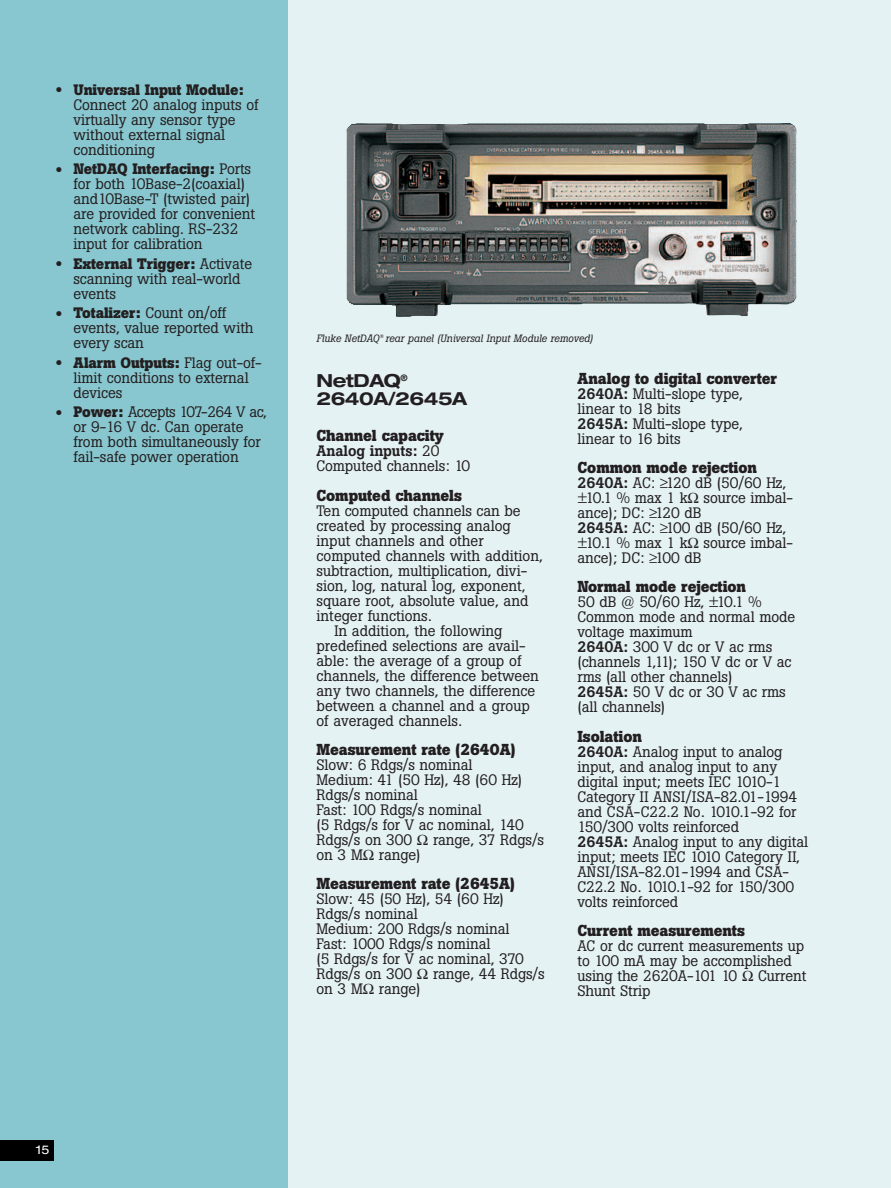
<style>
.page{position:relative;width:891px;height:1188px;background:#fff}
.page>*{position:absolute;margin:0;border:0;box-sizing:border-box;transform-origin:0 0}
.t1{font:700 expanded 18px/18px "Helvetica Neue";letter-spacing:-.025em;color:#231f20}
.t2{font:700 15.75px "Boton";letter-spacing:-.005em;color:#231f20}
.t3{font:15px/15px "Boton";letter-spacing:-.005em;color:#231f20}
.t4{font:expanded 12px "Helvetica Neue";color:#fff}
.t5{font:italic 10.5px "Boton";color:#231f20}
.s1{font-size:21px}
.s2{font-weight:700}
.s3{font-weight:500}
</style>
<div class="page">
<div style="left:213px;top:0;width:678px;height:1188px;background:#e5f2f4"></div>
<div style="left:0;top:0;width:288px;height:1188px;background:#89c7d0"></div>
<img style="left:347px;top:123px;width:450px;height:194px">
<div style="left:0;top:1141px;width:54px;height:20px;background:#000001"></div>
<p class="t3" style="left:73px;top:84px;width:187px;text-indent:-18px"><span class="s1">•</span> <span class="s2">Universal Input Module:<br></span>Connect 20 analog inputs of virtually any sensor type without external signal conditioning</p>
<p class="t3" style="left:73px;top:163px;width:183px;text-indent:-18px"><span class="s1">•</span> <span class="s2">NetDAQ Interfacing:</span> Ports for both 10Base-2(coaxial) and10Base-T (twisted pair) are provided for convenient network cabling. RS-232 input for calibration</p>
<p class="t3" style="left:73px;top:258px;width:180px;text-indent:-18px"><span class="s1">•</span> <span class="s2">External Trigger:</span> Activate scanning with real-world events</p>
<p class="t3" style="left:73px;top:307px;width:182px;text-indent:-18px"><span class="s1">•</span> <span class="s2">Totalizer:</span> Count on/off events, value reported with every scan</p>
<p class="t3" style="left:73px;top:357px;width:190px;text-indent:-18px"><span class="s1">•</span> <span class="s2">Alarm Outputs:</span> Flag out-of&shy;limit conditions to external devices</p>
<p class="t3" style="left:73px;top:406px;width:195px;text-indent:-18px"><span class="s1">•</span> <span class="s2">Power:</span> Accepts 107-264 V ac, or 9-16 V dc. Can operate from both simultaneously for fail-safe power operation</p>
<p class="t5" style="left:316px;top:334px;width:278px">Fluke NetDAQ<sup>®</sup> rear panel (Universal Input Module removed)</p>
<p class="t1" style="left:317px;top:374px;width:152px">NetDAQ<sup>®<br></sup>2640A/2645A</p>
<p class="t2" style="left:317px;top:430px;width:129px">Channel capacity</p>
<p class="t3" style="left:317px;top:445px;width:155px"><span class="s3">Analog inputs:</span> 20<br>Computed channels: 10</p>
<p class="t2" style="left:317px;top:490px;width:147px">Computed channels</p>
<p class="t3" style="left:317px;top:504px;width:206px">Ten computed channels can be</p>
<p class="t3" style="left:317px;top:519px;width:196px">created by processing analog</p>
<p class="t3" style="left:317px;top:534px;width:169px">input channels and other</p>
<p class="t3" style="left:317px;top:549px;width:228px">computed channels with addition,</p>
<p class="t3" style="left:317px;top:564px;width:212px">subtraction, multiplication, divi-</p>
<p class="t3" style="left:317px;top:579px;width:211px">sion, log, natural log, exponent,</p>
<p class="t3" style="left:317px;top:594px;width:214px">square root, absolute value, and</p>
<p class="t3" style="left:317px;top:609px;width:117px">integer functions.</p>
<p class="t3" style="left:335px;top:624px;width:169px">In addition, the following</p>
<p class="t3" style="left:317px;top:639px;width:211px">predefined selections are avail-</p>
<p class="t3" style="left:317px;top:654px;width:206px">able: the average of a group of</p>
<p class="t3" style="left:317px;top:669px;width:224px">channels, the difference between</p>
<p class="t3" style="left:317px;top:684px;width:220px">any two channels, the difference</p>
<p class="t3" style="left:317px;top:699px;width:215px">between a channel and a group</p>
<p class="t3" style="left:317px;top:714px;width:147px">of averaged channels.</p>
<p class="t2" style="left:317px;top:744px;width:200px">Measurement rate (2640A)</p>
<p class="t3" style="left:317px;top:759px;width:209px">Slow: 6 Rdgs/s nominal<br>Medium: 41 (50 Hz), 48 (60 Hz)<br>Rdgs/s nominal<br>Fast: 100 Rdgs/s nominal<br>(5 Rdgs/s for V ac nominal, 140<br>Rdgs/s on 300</p>
<p class="t3" style="left:433px;top:834px;width:113px">range, 37 Rdgs/s</p>
<p class="t3" style="left:317px;top:849px;width:106px">on 3 M range)</p>
<p class="t2" style="left:317px;top:878px;width:200px">Measurement rate (2645A)</p>
<p class="t3" style="left:317px;top:893px;width:209px">Slow: 45 (50 Hz), 54 (60 Hz)<br>Rdgs/s nominal<br>Medium: 200 Rdgs/s nominal<br>Fast: 1000 Rdgs/s nominal<br>(5 Rdgs/s for V ac nominal, 370<br>Rdgs/s on 300</p>
<p class="t3" style="left:433px;top:968px;width:113px">range, 44 Rdgs/s</p>
<p class="t3" style="left:317px;top:983px;width:106px">on 3 M range)</p>
<p class="t2" style="left:578px;top:373px;width:201px">Analog to digital converter</p>
<p class="t3" style="left:578px;top:388px;width:167px"><span class="s3">2640A:</span> Multi-slope type, linear to 18 bits<br><span class="s3">2645A:</span> Multi-slope type, linear to 16 bits</p>
<p class="t2" style="left:578px;top:462px;width:181px">Common mode rejection</p>
<p class="t3" style="left:578px;top:477px;width:217px"><span class="s3">2640A:</span> AC: ≥120 dB (50/60 Hz, ±10.1 % max 1 k source imbal&shy;ance); DC: ≥120 dB<br><span class="s3">2645A:</span> AC: ≥100 dB (50/60 Hz, ±10.1 % max 1 k source imbal&shy;ance); DC: ≥100 dB</p>
<p class="t2" style="left:578px;top:581px;width:170px">Normal mode rejection</p>
<p class="t3" style="left:578px;top:596px;width:219px">50 dB @ 50/60 Hz, ±10.1 %<br>Common mode and normal mode voltage maximum<br><span class="s3">2640A:</span> 300 V dc or V ac rms (channels 1,11); 150 V dc or V ac rms (all other channels)<br><span class="s3">2645A:</span> 50 V dc or 30 V ac rms (all channels)</p>
<p class="t2" style="left:578px;top:730px;width:66px">Isolation</p>
<p class="t3" style="left:578px;top:745px;width:232px"><span class="s3">2640A:</span> Analog input to analog input, and analog input to any digital input; meets IEC 1010-1<br>Category II ANSI/ISA-82.01-1994 and CSA-C22.2 No. 1010.1-92 for<br>150/300 volts reinforced<br><span class="s3">2645A:</span> Analog input to any digital input; meets IEC 1010 Category II,<br>ANSI/ISA-82.01-1994 and CSA-<br>C22.2 No. 1010.1-92 for 150/300 volts reinforced</p>
<p class="t2" style="left:578px;top:925px;width:169px">Current measurements</p>
<p class="t3" style="left:578px;top:940px;width:228px">AC or dc current measurements up to 100 mA may be accomplished using the 2620A-101 10</p>
<p class="t3" style="left:758px;top:970px;width:50px">Current</p>
<p class="t3" style="left:578px;top:985px;width:75px">Shunt Strip</p>
<p class="t4" style="left:36px;top:1145px;width:15px">15</p>
</div>
